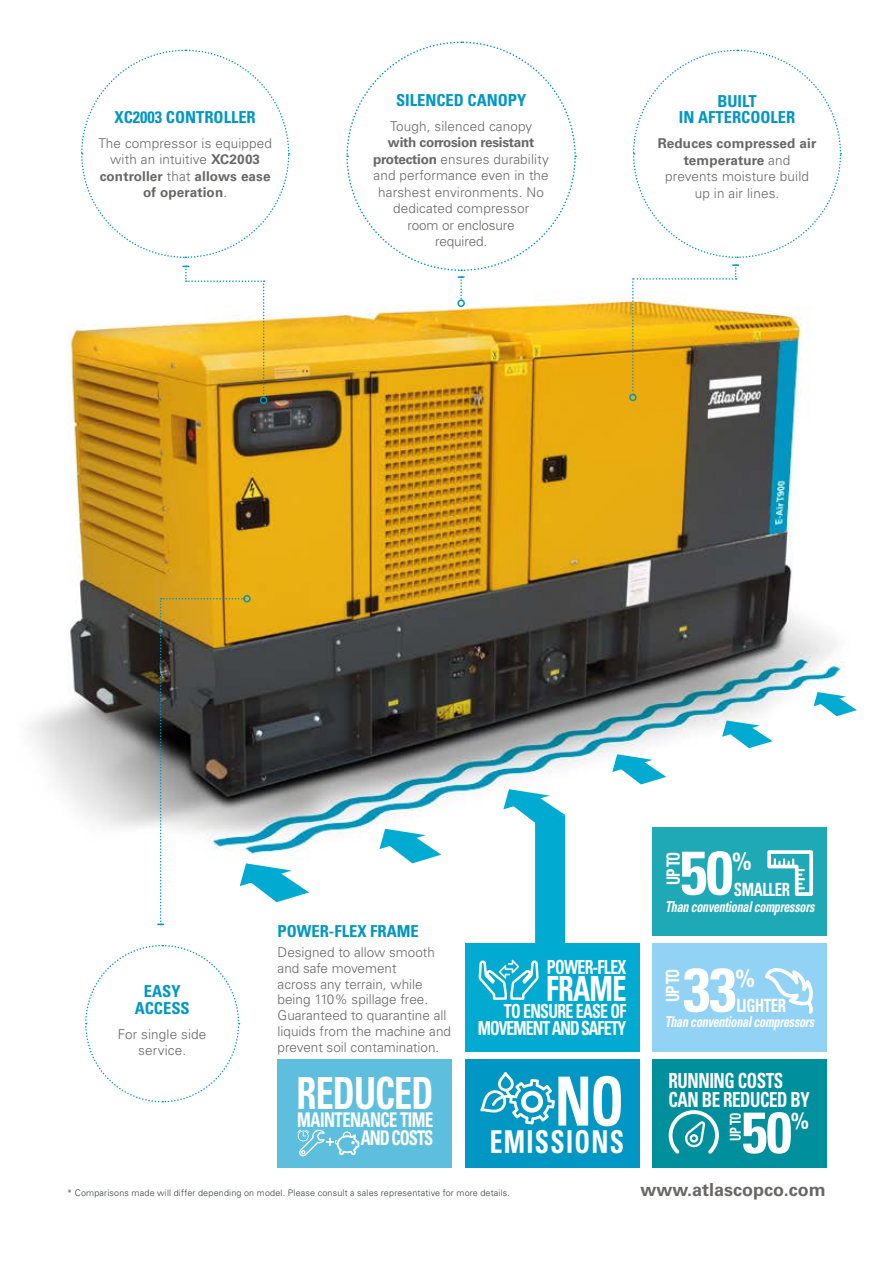
<style>
.page{position:relative;width:893px;height:1263px;background:#fff}
.page>*{position:absolute;margin:0;border:0;box-sizing:border-box;transform-origin:0 0}
.t1{font:700 condensed 67.8px "Univers LT Std";color:#fff;scale:.81 1}
.t2{font:700 condensed 61.65px "Univers LT Std";color:#fff}
.t3{font:700 condensed 58.05px "Univers LT Std";color:#fff}
.t4{font:700 condensed 44.25px "Univers LT Std";letter-spacing:-.025em;color:#fff;scale:.81 1}
.t5{font:700 condensed 34.65px "Univers LT Std";letter-spacing:-.025em;color:#fff;scale:.81 1}
.t6{font:700 condensed 31.5px "Univers LT Std";letter-spacing:.05em;color:#fff;scale:.81 1}
.t7{font:700 condensed 25.2px "Univers LT Std";color:#fff}
.t8{font:700 condensed 23.4px "Univers LT Std";color:#fff}
.t9{font:700 condensed 20.85px/18.5px "Univers LT Std";letter-spacing:-.025em;color:#fff;scale:.81 1}
.t10{font:700 condensed 20.25px/17.9px "Univers LT Std";letter-spacing:-.03em;color:#fff;text-align:right;scale:.81 1}
.t11{font:700 condensed 19.5px/17.1px "Univers LT Std";letter-spacing:-.06em;color:#fff;text-align:right;scale:.81 1}
.t12{font:700 condensed 19.5px "Univers LT Std";letter-spacing:-.04em;color:#fff;scale:.81 1}
.t13{font:700 condensed 18.3px "Univers LT Std";letter-spacing:-.025em;color:#fff;scale:.81 1}
.t14{font:700 18px "Univers LT Std";color:#686766}
.t15{font:700 condensed 16.5px/16.5px "Univers LT Std";color:#0097c4;text-align:center}
.t16{font:italic 700 condensed 15px "Univers LT Std";letter-spacing:-.025em;color:#fff;scale:.81 1}
.t17{font:700 condensed 15px "Univers LT Std";color:#fff;scale:.81 1}
.t18{font:300 13.5px/16.5px "Univers LT Std";color:#686766;text-align:center}
.t19{font:300 9px "Univers LT Std";letter-spacing:.02em;color:#373a3b}
.s1{font-weight:700}
</style>
<div class="page">
<img style="left:30px;top:153px;width:815px;height:1015px">
<svg style="left:80px;top:49px;width:210px;height:210px"></svg>
<svg style="left:84px;top:944px;width:156px;height:159px"></svg>
<svg style="left:183px;top:266px;width:82px;height:132px"></svg>
<div style="left:260px;top:396px;width:7px;height:8px;border:2px solid #0097c4;border-radius:50%"></div>
<svg style="left:632px;top:49px;width:210px;height:346px"></svg>
<div style="left:629px;top:394px;width:8px;height:7px;border:2px solid #0097c4;border-radius:50%"></div>
<div style="left:653px;top:827px;width:174px;height:108px;background:#1fa8b5"></div>
<div style="left:652px;top:943px;width:174px;height:108px;background:#92d2f4"></div>
<div style="left:465px;top:1059px;width:174px;height:109px;background:#0097c4"></div>
<div style="left:278px;top:1059px;width:174px;height:109px;background:#5dbfdd"></div>
<svg style="left:765px;top:968px;width:48px;height:46px"></svg>
<svg style="left:480px;top:1072px;width:75px;height:52px"></svg>
<svg style="left:297px;top:1129px;width:62px;height:28px"></svg>
<div style="left:465px;top:943px;width:174px;height:108px;background:#00aad0"></div>
<div style="left:652px;top:1059px;width:174px;height:109px;background:#008f9d"></div>
<svg style="left:669px;top:1110px;width:50px;height:44px"></svg>
<svg style="left:767px;top:850px;width:46px;height:46px"></svg>
<svg style="left:345px;top:41px;width:232px;height:260px"></svg>
<div style="left:457px;top:299px;width:8px;height:8px;border:2px solid #0097c4;border-radius:50%"></div>
<div style="left:243px;top:595px;width:8px;height:7px;border:2px solid #0097c4;border-radius:50%"></div>
<svg style="left:477px;top:789px;width:88px;height:211px"></svg>
<svg style="left:379px;top:829px;width:62px;height:34px"></svg>
<svg style="left:612px;top:754px;width:54px;height:30px"></svg>
<svg style="left:722px;top:720px;width:51px;height:28px"></svg>
<svg style="left:814px;top:692px;width:43px;height:24px"></svg>
<svg style="left:157px;top:598px;width:152px;height:327px"></svg>
<p class="t15" style="left:115px;top:108px;width:143px">XC2003 CONTROLLER</p>
<p class="t18" style="left:98px;top:135px;width:175px">The compressor is equipped with an intuitive <span class="s1">XC2003 controller</span> that <span class="s1">allows ease of operation</span>.</p>
<p class="t15" style="left:396px;top:91px;width:132px">SILENCED CANOPY</p>
<p class="t18" style="left:390px;top:117px;width:144px">Tough, silenced canopy</p>
<p class="t18" style="left:373px;top:134px;width:177px"><span class="s1">with corrosion resistant protection</span> ensures durability and performance even in the harshest environments. No dedicated compressor<br>room or enclosure<br>required.</p>
<p class="t15" style="left:679px;top:93px;width:118px">BUILT<br>IN AFTERCOOLER</p>
<p class="t18" style="left:658px;top:135px;width:160px"><span class="s1">Reduces compressed air temperature</span> and prevents moisture build up in air lines.</p>
<p class="t15" style="left:135px;top:983px;width:57px">EASY<br>ACCESS</p>
<p class="t18" style="left:118px;top:1025px;width:90px">For single side service.</p>
<p class="t15" style="left:278px;top:923px;width:143px">POWER-FLEX FRAME</p>
<p class="t18" style="left:278px;top:944px;width:175px;line-height:15.8px;text-align:left">Designed to allow smooth and safe movement<br>across any terrain, while being 110% spillage free.<br>Guaranteed to quarantine all liquids from the machine and prevent soil contamination.</p>
<h3 class="t4" style="left:297px;top:1066px;width:170px">REDUCED</h3>
<h3 class="t10" style="left:297px;top:1111px;width:170px">MAINTENANCE TIME<br>AND COSTS</h3>
<h3 class="t12" style="left:547px;top:955px;width:100px">POWER-FLEX</h3>
<h3 class="t5" style="left:546px;top:967px;width:101px">FRAME</h3>
<h3 class="t11" style="left:478px;top:1002px;width:185px">TO ENSURE EASE OF<br>MOVEMENT AND SAFETY</h3>
<h1 class="t1" style="left:555px;top:1060px;width:87px">NO</h1>
<h3 class="t6" style="left:490px;top:1123px;width:167px">EMISSIONS</h3>
<p class="t19" style="left:67px;top:1187px;width:444px">* Comparisons made will differ depending on model. Please consult a sales representative for more details.</p>
<h2 class="t2" style="left:680px;top:835px;width:55px">50</h2>
<h3 class="t7" style="left:732px;top:845px;width:21px">%</h3>
<h3 class="t13" style="left:662px;top:885px;width:43px;rotate:-90deg">UP TO</h3>
<h3 class="t13" style="left:734px;top:878px;width:71px">SMALLER</h3>
<p class="t16" style="left:665px;top:898px;width:186px">Than conventional compressors</p>
<h2 class="t2" style="left:683px;top:952px;width:55px">33</h2>
<h3 class="t7" style="left:735px;top:962px;width:21px">%</h3>
<h3 class="t13" style="left:661px;top:1002px;width:43px;rotate:-90deg">UP TO</h3>
<h3 class="t13" style="left:736px;top:994px;width:63px">LIGHTER</h3>
<p class="t16" style="left:665px;top:1013px;width:186px">Than conventional compressors</p>
<h3 class="t9" style="left:669px;top:1071px;width:176px">RUNNING COSTS<br>CAN BE REDUCED BY</h3>
<h3 class="t3" style="left:742px;top:1097px;width:52px">50</h3>
<h3 class="t8" style="left:791px;top:1106px;width:20px">%</h3>
<p class="t17" style="left:726px;top:1141px;width:38px;rotate:-90deg">UP TO</p>
<h3 class="t14" style="left:641px;top:1179px;width:187px">www.atlascopco.com</h3>
</div>
